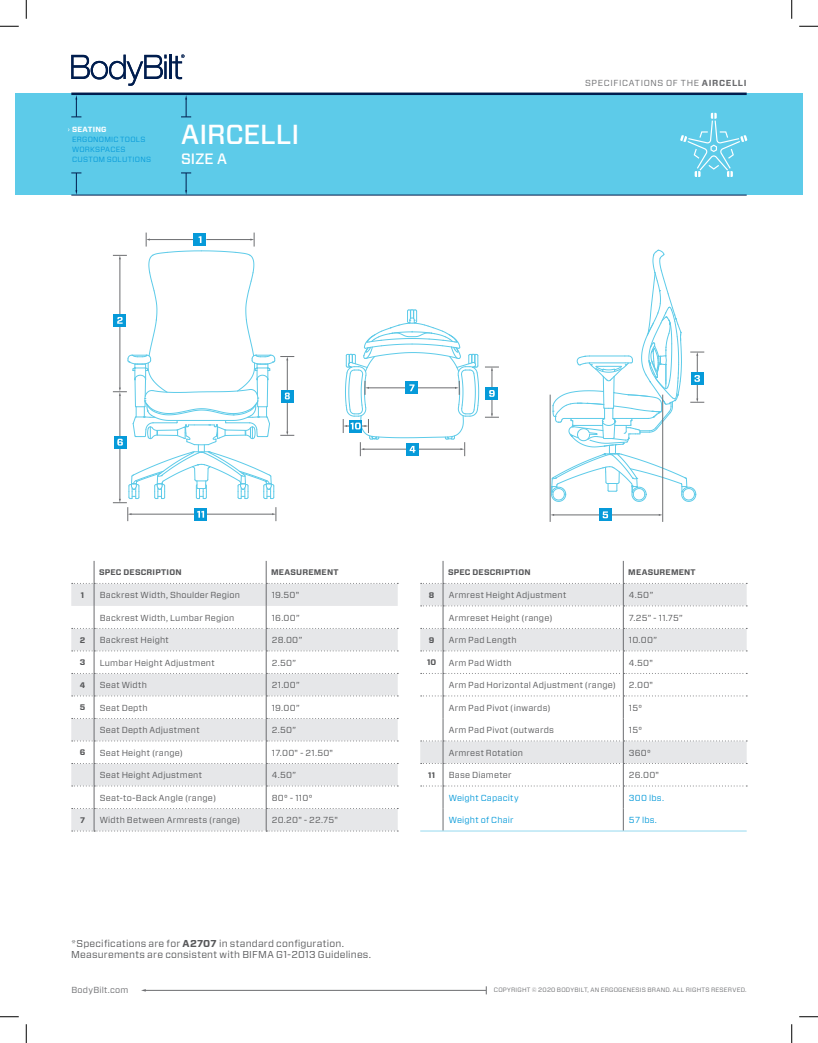
<style>
.page{position:relative;width:818px;height:1043px;background:#fff}
.page>*{position:absolute;margin:0;border:0;box-sizing:border-box;transform-origin:0 0}
.t1{font:500 27.5px "Forza";letter-spacing:-.005em;color:#fff}
.t2{font:500 15px "Forza";color:#fff}
.BB_Body___Small_Text{font:10px "Forza";letter-spacing:.015em;color:#57585a}
.BB_Body___Small_Text-2{font:8.75px "Forza";letter-spacing:.03em;color:#57585a}
.BB_Body___Small_Text-3{font:8.75px "Forza";letter-spacing:.02em;color:#069ad9}
.t3{font:8.75px "Forza";letter-spacing:.07em;color:#6c6d70}
.t4{font:8.75px "Forza";letter-spacing:.03em;color:#6c6d70}
.BB_Table___Header{font:700 8.12px "Forza";letter-spacing:.025em;color:#57585a}
.t5{font:7.5px/10px "Forza";letter-spacing:.03em;color:#069ad9}
.t6{font:700 7.5px "Forza";letter-spacing:.025em;color:#fff}
.t7{font:6.25px "Forza";letter-spacing:.035em;color:#6c6d70}
.s1{font-weight:700}
</style>
<div class="page">
<hr style="left:145px;top:990px;width:341px;height:1px;background:#6c6d70">
<svg style="left:71px;top:55px;width:95px;height:31px"></svg>
<hr style="left:169px;top:55px;width:2px;height:24px;background:#001d4e">
<svg style="left:172px;top:54px;width:12px;height:25px"></svg>
<div style="left:15px;top:94px;width:787px;height:101px;background:#5dcbe9"></div>
<svg style="left:71px;top:95px;width:10px;height:23px"></svg>
<hr style="left:71px;top:92px;width:675px;height:3px;background:#001d4e">
<hr style="left:71px;top:195px;width:675px;height:1px;background:#001d4e">
<svg style="left:181px;top:95px;width:10px;height:23px"></svg>
<svg style="left:181px;top:173px;width:10px;height:22px"></svg>
<svg style="left:71px;top:173px;width:10px;height:22px"></svg>
<svg style="left:485px;top:367px;width:14px;height:51px"></svg>
<svg style="left:343px;top:309px;width:136px;height:147px"></svg>
<hr style="left:603px;top:514px;width:56px;height:1px;background:#6c6d70">
<hr style="left:553px;top:514px;width:48px;height:1px;background:#6c6d70">
<div style="left:599px;top:508px;width:12px;height:13px;background:#069ad9"></div>
<hr style="left:662px;top:394px;width:1px;height:128px;background:#6c6d70">
<hr style="left:550px;top:394px;width:1px;height:128px;background:#6c6d70">
<svg style="left:550px;top:249px;width:154px;height:253px"></svg>
<svg style="left:602px;top:511px;width:6px;height:7px"></svg>
<svg style="left:113px;top:232px;width:181px;height:289px"></svg>
<svg style="left:72px;top:561px;width:326px;height:270px"></svg>
<svg style="left:420px;top:561px;width:327px;height:270px"></svg>
<hr style="left:443px;top:830px;width:180px;height:1px;background:#96d9ef">
<hr style="left:623px;top:830px;width:123px;height:1px;background:#96d9ef">
<svg style="left:680px;top:113px;width:67px;height:64px"></svg>
<svg style="left:0;top:25px;width:19px;height:2px"></svg>
<svg style="left:799px;top:25px;width:19px;height:2px"></svg>
<svg style="left:0;top:1016px;width:19px;height:1px"></svg>
<svg style="left:799px;top:1016px;width:19px;height:1px"></svg>
<svg style="left:25px;top:0;width:2px;height:19px"></svg>
<svg style="left:25px;top:1024px;width:2px;height:18px"></svg>
<svg style="left:791px;top:0;width:1px;height:19px"></svg>
<svg style="left:791px;top:1024px;width:1px;height:18px"></svg>
<p class="t6" style="left:72px;top:125px;width:36px">SEATING</p>
<p class="t5" style="left:72px;top:135px;width:80px">ERGONOMIC TOOLS<br>WORKSPACES<br>CUSTOM SOLUTIONS</p>
<p class="t1" style="left:181px;top:116px;width:120px">AIRCELLI</p>
<p class="t2" style="left:181px;top:149px;width:47px">SIZE A</p>
<p class="t3" style="left:585px;top:77px;width:163px">SPECIFICATIONS OF THE <span class="s1">AIRCELLI</span></p>
<p class="BB_Table___Header" style="left:99px;top:567px;width:84px">SPEC DESCRIPTION</p>
<p class="BB_Table___Header" style="left:271px;top:567px;width:69px">MEASUREMENT</p>
<p class="BB_Table___Header" style="left:81px;top:589px;width:5px">1</p>
<p class="BB_Body___Small_Text-2" style="left:100px;top:589px;width:142px">Backrest Width, Shoulder Region</p>
<p class="BB_Body___Small_Text-2" style="left:272px;top:589px;width:29px">19.50"</p>
<p class="BB_Body___Small_Text-2" style="left:100px;top:611px;width:136px">Backrest Width, Lumbar Region</p>
<p class="BB_Body___Small_Text-2" style="left:272px;top:611px;width:29px">16.00”</p>
<p class="BB_Table___Header" style="left:80px;top:634px;width:7px">2</p>
<p class="BB_Body___Small_Text-2" style="left:100px;top:634px;width:71px">Backrest Height</p>
<p class="BB_Body___Small_Text-2" style="left:272px;top:634px;width:32px">28.00”</p>
<p class="BB_Table___Header" style="left:80px;top:657px;width:7px">3</p>
<p class="BB_Body___Small_Text-2" style="left:100px;top:656px;width:116px">Lumbar Height Adjustment</p>
<p class="BB_Body___Small_Text-2" style="left:272px;top:656px;width:26px">2.50”</p>
<p class="BB_Table___Header" style="left:80px;top:679px;width:7px">4</p>
<p class="BB_Body___Small_Text-2" style="left:100px;top:679px;width:49px">Seat Width</p>
<p class="BB_Body___Small_Text-2" style="left:272px;top:679px;width:29px">21.00”</p>
<p class="BB_Table___Header" style="left:80px;top:702px;width:7px">5</p>
<p class="BB_Body___Small_Text-2" style="left:100px;top:701px;width:49px">Seat Depth</p>
<p class="BB_Body___Small_Text-2" style="left:272px;top:701px;width:29px">19.00”</p>
<p class="BB_Body___Small_Text-2" style="left:100px;top:724px;width:101px">Seat Depth Adjustment</p>
<p class="BB_Body___Small_Text-2" style="left:272px;top:724px;width:26px">2.50”</p>
<p class="BB_Table___Header" style="left:80px;top:747px;width:7px">6</p>
<p class="BB_Body___Small_Text-2" style="left:100px;top:746px;width:85px">Seat Height (range)</p>
<p class="BB_Body___Small_Text-2" style="left:272px;top:746px;width:63px">17.00" - 21.50"</p>
<p class="BB_Body___Small_Text-2" style="left:100px;top:769px;width:104px">Seat Height Adjustment</p>
<p class="BB_Body___Small_Text-2" style="left:272px;top:769px;width:26px">4.50”</p>
<p class="BB_Body___Small_Text-2" style="left:100px;top:791px;width:118px">Seat-to-Back Angle (range)</p>
<p class="BB_Body___Small_Text-2" style="left:272px;top:791px;width:42px">80° - 110°</p>
<p class="BB_Table___Header" style="left:80px;top:814px;width:7px">7</p>
<p class="BB_Body___Small_Text-2" style="left:100px;top:814px;width:142px">Width Between Armrests (range)</p>
<p class="BB_Body___Small_Text-2" style="left:272px;top:814px;width:68px">20.20" - 22.75"</p>
<p class="BB_Body___Small_Text" style="left:71px;top:936px;width:274px">*Specifications are for <span class="s1">A2707</span> in standard configuration.</p>
<p class="BB_Body___Small_Text" style="left:71px;top:948px;width:301px">Measurements are consistent with BIFMA G1-2013 Guidelines.</p>
<p class="BB_Table___Header" style="left:448px;top:567px;width:84px">SPEC DESCRIPTION</p>
<p class="BB_Table___Header" style="left:628px;top:567px;width:69px">MEASUREMENT</p>
<p class="BB_Table___Header" style="left:429px;top:589px;width:7px">8</p>
<p class="BB_Body___Small_Text-2" style="left:448px;top:589px;width:119px">Armrest Height Adjustment</p>
<p class="BB_Body___Small_Text-2" style="left:629px;top:589px;width:26px">4.50”</p>
<p class="BB_Body___Small_Text-2" style="left:448px;top:611px;width:105px">Armreset Height (range)</p>
<p class="BB_Body___Small_Text-2" style="left:629px;top:611px;width:55px">7.25” - 11.75”</p>
<p class="BB_Table___Header" style="left:429px;top:634px;width:7px">9</p>
<p class="BB_Body___Small_Text-2" style="left:448px;top:634px;width:70px">Arm Pad Length</p>
<p class="BB_Body___Small_Text-2" style="left:629px;top:634px;width:30px">10.00”</p>
<p class="BB_Table___Header" style="left:427px;top:657px;width:11px">10</p>
<p class="BB_Body___Small_Text-2" style="left:448px;top:656px;width:65px">Arm Pad Width</p>
<p class="BB_Body___Small_Text-2" style="left:629px;top:656px;width:25px">4.50"</p>
<p class="BB_Body___Small_Text-2" style="left:448px;top:679px;width:169px">Arm Pad Horizontal Adjustment (range)</p>
<p class="BB_Body___Small_Text-2" style="left:629px;top:679px;width:26px">2.00"</p>
<p class="BB_Body___Small_Text-2" style="left:448px;top:701px;width:103px">Arm Pad Pivot (inwards)</p>
<p class="BB_Body___Small_Text-2" style="left:629px;top:701px;width:15px">15°</p>
<p class="BB_Body___Small_Text-2" style="left:448px;top:724px;width:107px">Arm Pad Pivot (outwards</p>
<p class="BB_Body___Small_Text-2" style="left:629px;top:724px;width:15px">15°</p>
<p class="BB_Body___Small_Text-2" style="left:448px;top:746px;width:76px">Armrest Rotation</p>
<p class="BB_Body___Small_Text-2" style="left:629px;top:746px;width:23px">360°</p>
<p class="BB_Table___Header" style="left:428px;top:769px;width:9px">11</p>
<p class="BB_Body___Small_Text-2" style="left:448px;top:769px;width:64px">Base Diameter</p>
<p class="BB_Body___Small_Text-2" style="left:629px;top:769px;width:32px">26.00"</p>
<p class="BB_Body___Small_Text-3" style="left:448px;top:791px;width:72px">Weight Capacity</p>
<p class="BB_Body___Small_Text-3" style="left:629px;top:791px;width:37px">300 lbs.</p>
<p class="BB_Body___Small_Text-3" style="left:448px;top:814px;width:66px">Weight of Chair</p>
<p class="BB_Body___Small_Text-3" style="left:629px;top:814px;width:30px">57 lbs.</p>
<p class="t4" style="left:71px;top:984px;width:59px">BodyBilt.com</p>
<p class="t7" style="left:494px;top:985px;width:254px">COPYRIGHT © 2020 BODYBILT, AN ERGOGENESIS BRAND. ALL RIGHTS RESERVED.</p>
</div>
